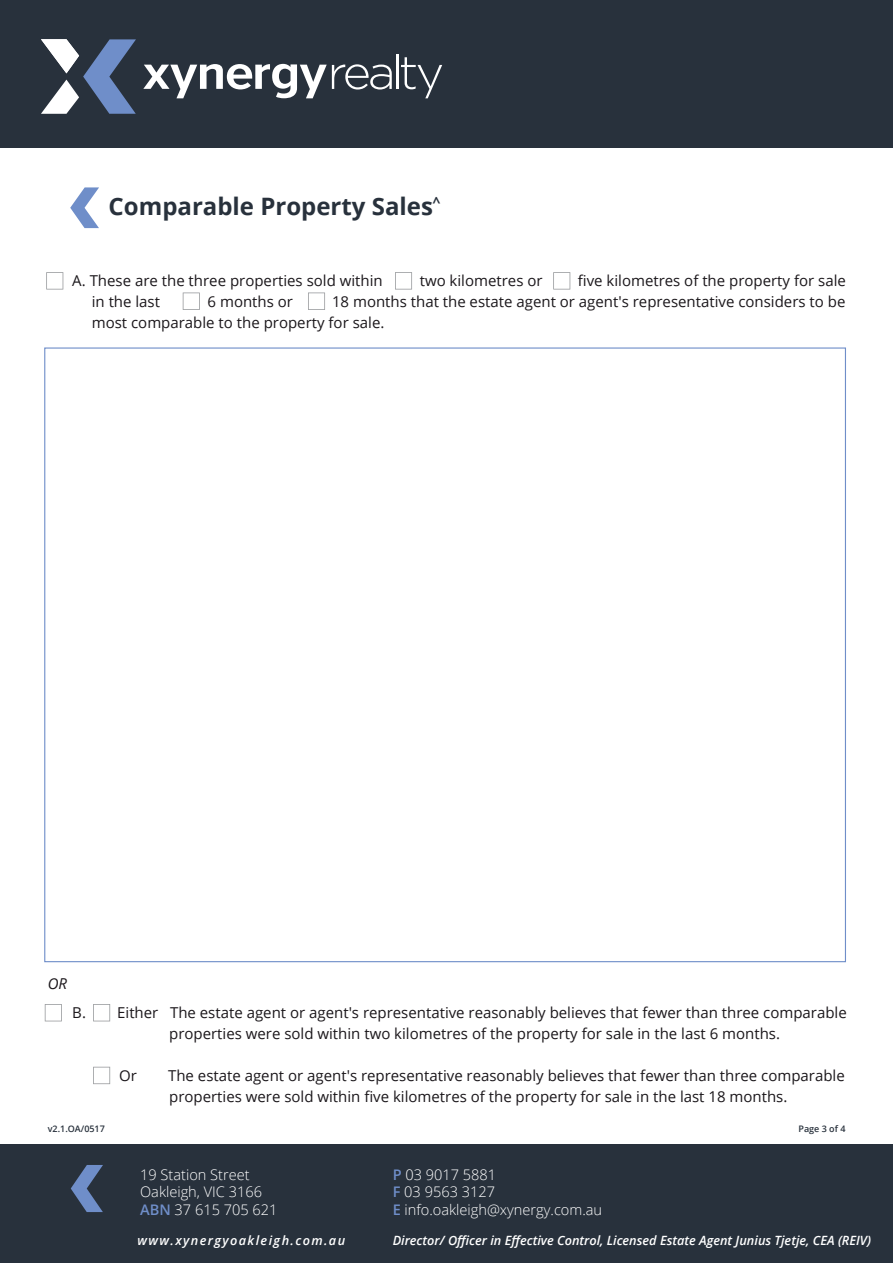
<style>
.page{position:relative;width:893px;height:1263px;background:#fff}
.page>*{position:absolute;margin:0;border:0;box-sizing:border-box;transform-origin:0 0}
.t1{font:700 24px "Open Sans";color:#28313c}
.t2{font:15px/21px "Open Sans";color:#1b171b}
.t3{font:italic 15px "Open Sans";color:#1b171b}
.t4{font:300 14.55px/17.5px "Open Sans";color:#fff}
.t5{font:italic 600 12.75px "Open Sans";color:#fff}
.t6{font:italic 600 12.75px "Open Sans";letter-spacing:.11em;color:#fff}
.t7{font:600 9px "Open Sans";color:#28313c}
.s1{font-weight:600;color:#6f8ec9}
</style>
<div class="page">
<div style="left:0;top:0;width:893px;height:147px;background:#28313c"></div>
<svg style="left:143px;top:64px;width:249px;height:34px"></svg>
<hr style="left:396px;top:55px;width:3px;height:34px;background:#fff">
<svg style="left:401px;top:57px;width:41px;height:41px"></svg>
<svg style="left:41px;top:39px;width:95px;height:75px"></svg>
<div style="left:0;top:1145px;width:893px;height:118px;background:#28313c"></div>
<svg style="left:71px;top:1165px;width:32px;height:47px"></svg>
<svg style="left:70px;top:187px;width:29px;height:41px"></svg>
<svg style="left:46px;top:272px;width:17px;height:17px"></svg>
<svg style="left:395px;top:272px;width:17px;height:17px"></svg>
<svg style="left:183px;top:292px;width:17px;height:18px"></svg>
<svg style="left:308px;top:292px;width:17px;height:18px"></svg>
<svg style="left:553px;top:272px;width:17px;height:17px"></svg>
<svg style="left:45px;top:1004px;width:17px;height:17px"></svg>
<svg style="left:93px;top:1004px;width:17px;height:17px"></svg>
<svg style="left:93px;top:1067px;width:17px;height:17px"></svg>
<h1 class="t1" style="left:109px;top:189px;width:333px">Comparable Property Sales<sup>^</sup></h1>
<p class="t2" style="left:72px;top:270px;width:312px">A. These are the three properties sold within</p>
<p class="t2" style="left:420px;top:270px;width:124px">two kilometres or</p>
<p class="t2" style="left:578px;top:270px;width:270px">five kilometres of the property for sale</p>
<p class="t2" style="left:92px;top:291px;width:70px">in the last</p>
<p class="t2" style="left:208px;top:291px;width:87px">6 months or</p>
<p class="t2" style="left:92px;top:291px;width:755px;text-indent:240px">18 months that the estate agent or agent's representative considers to be most comparable to the property for sale.</p>
<p class="t3" style="left:48px;top:973px;width:21px">OR</p>
<p class="t2" style="left:169px;top:1001px;width:679px;text-indent:-97px">B. Either The estate agent or agent's representative reasonably believes that fewer than three comparable properties were sold within two kilometres of the property for sale in the last 6 months.</p>
<p class="t2" style="left:119px;top:1064px;width:19px">Or</p>
<p class="t2" style="left:168px;top:1064px;width:678px">The estate agent or agent's representative reasonably believes that fewer than three comparable properties were sold within five kilometres of the property for sale in the last 18 months.</p>
<p class="t7" style="left:48px;top:1122px;width:59px">v2.1.OA/0517</p>
<p class="t7" style="left:798px;top:1122px;width:49px">Page 3 of 4</p>
<p class="t4" style="left:140px;top:1165px;width:123px">19 Station Street<br>Oakleigh, VIC 3166</p>
<p class="t4" style="left:140px;top:1200px;width:139px"><span class="s1">ABN</span> 37 615 705 621</p>
<p class="t6" style="left:138px;top:1232px;width:209px">www.xynergyoakleigh.com.au</p>
<p class="t4" style="left:393px;top:1165px;width:211px"><span class="s1">P</span> 03 9017 5881<br><span class="s1">F</span> 03 9563 3127<br><span class="s1">E</span> info.oakleigh@xynergy.com.au</p>
<p class="t5" style="left:393px;top:1232px;width:480px">Director/ Officer in Effective Control, Licensed Estate Agent Junius Tjetje, CEA (REIV)</p>
</div>
